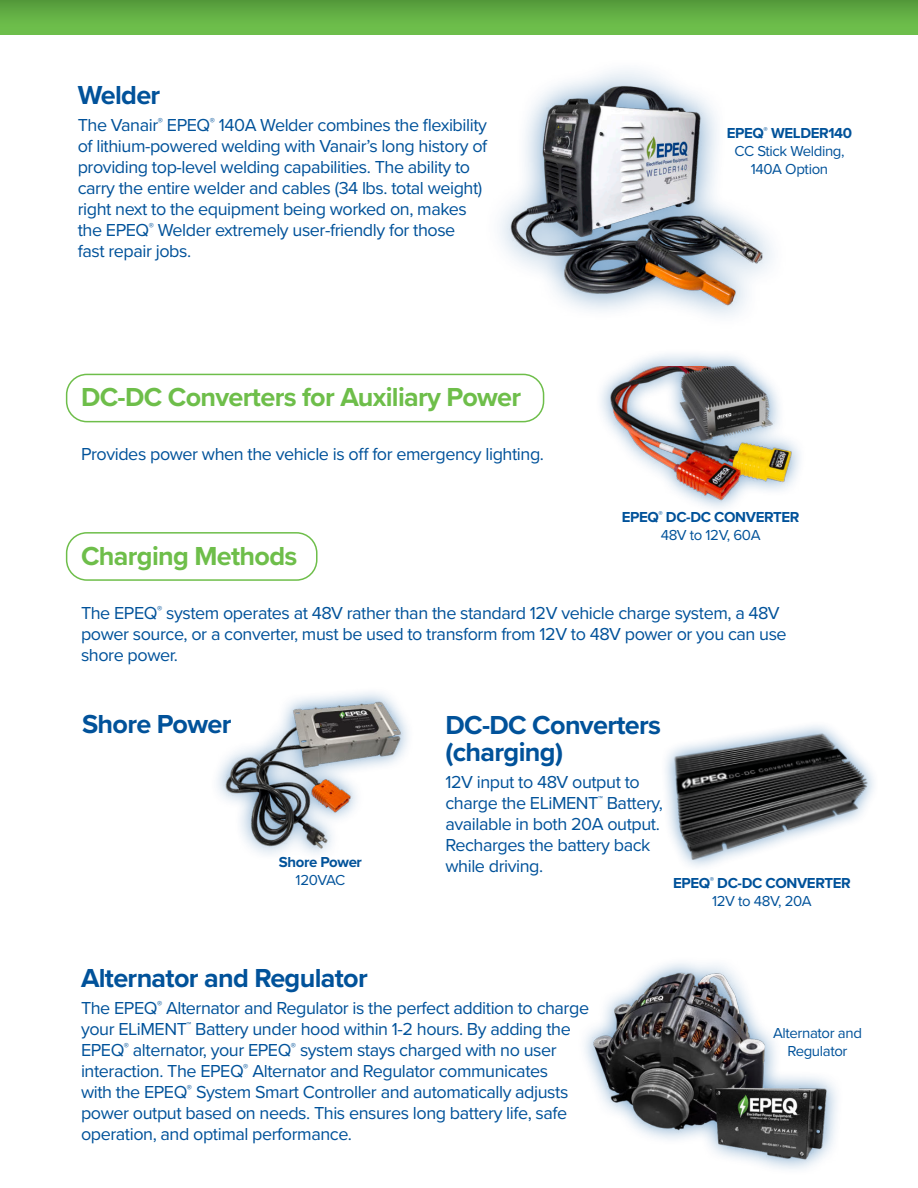
<style>
.page{position:relative;width:918px;height:1188px;background:#fff}
.page>*{position:absolute;margin:0;border:0;box-sizing:border-box;transform-origin:0 0}
.t1{font:700 27px/27px "Proxima Nova";letter-spacing:-.025em;color:#01529a}
.t2{font:700 27px "Proxima Nova";letter-spacing:-.025em;color:#6ebe4a}
.t3{font:18px/21px "Proxima Nova";letter-spacing:-.025em;color:#01529a}
.t4{font:700 15px/18px "Proxima Nova";letter-spacing:-.025em;color:#01529a;text-align:center}
.t5{font:15px/18px "Proxima Nova";letter-spacing:-.025em;color:#01529a;text-align:center}
.s1{font-weight:700}
.s2{font-weight:400}
</style>
<div class="page">
<div style="left:0;top:0;width:918px;height:34px;background:linear-gradient(to bottom,#569c3c,#71c44d)"></div>
<img style="left:585px;top:966px;width:252px;height:199px">
<img style="left:665px;top:725px;width:209px;height:137px">
<div style="left:594px;top:349px;width:213px;height:166px;background:#01529a;opacity:.6"></div>
<img style="left:603px;top:366px;width:204px;height:149px">
<div style="left:66px;top:532px;width:252px;height:49px;border:2px solid #6ebe4a;border-radius:20px"></div>
<div style="left:66px;top:374px;width:478px;height:48px;border:2px solid #6ebe4a;border-radius:20px"></div>
<img style="left:217px;top:692px;width:191px;height:163px">
<img style="left:499px;top:70px;width:274px;height:247px">
<h1 class="t1" style="left:78px;top:83px;width:84px">Welder</h1>
<p class="t3" style="left:78px;top:116px;width:411px">The Vanair<sup>®</sup> EPEQ<sup>®</sup> 140A Welder combines the flexibility of lithium-powered welding with Vanair’s long history of providing top-level welding capabilities. The ability to carry the entire welder and cables (34 lbs. total weight) right next to the equipment being worked on, makes the EPEQ<sup>®</sup> Welder extremely user-friendly for those<br>fast repair jobs.</p>
<p class="t5" style="left:727px;top:125px;width:127px"><span class="s1">EPEQ</span><sup>®</sup> <span class="s1">WELDER140<br></span>CC Stick Welding,<br>140A Option</p>
<h1 class="t2" style="left:81px;top:385px;width:442px">DC-DC Converters for Auxiliary Power</h1>
<p class="t3" style="left:81px;top:444px;width:465px">Provides power when the vehicle is off for emergency lighting.</p>
<p class="t4" style="left:622px;top:509px;width:179px">EPEQ<sup>®</sup> DC-DC CONVERTER<br><span class="s2">48V to 12V, 60A</span></p>
<h1 class="t2" style="left:81px;top:545px;width:218px">Charging Methods</h1>
<p class="t3" style="left:81px;top:604px;width:707px">The EPEQ<sup>®</sup> system operates at 48V rather than the standard 12V vehicle charge system, a 48V power source, or a converter, must be used to transform from 12V to 48V power or you can use shore power.</p>
<h1 class="t1" style="left:82px;top:712px;width:151px">Shore Power</h1>
<p class="t4" style="left:279px;top:854px;width:85px">Shore Power</p>
<p class="t5" style="left:296px;top:872px;width:51px">120VAC</p>
<h1 class="t1" style="left:446px;top:713px;width:217px">DC-DC Converters (charging)</h1>
<p class="t3" style="left:446px;top:772px;width:219px">12V input to 48V output to charge the ELiMENT<sup>™</sup> Battery, available in both 20A output.<br>Recharges the battery back while driving.</p>
<p class="t4" style="left:673px;top:875px;width:179px">EPEQ<sup>®</sup> DC-DC CONVERTER<br><span class="s2">12V to 48V, 20A</span></p>
<h1 class="t1" style="left:81px;top:966px;width:288px">Alternator and Regulator</h1>
<p class="t3" style="left:81px;top:998px;width:510px">The EPEQ<sup>®</sup> Alternator and Regulator is the perfect addition to charge your ELiMENT<sup>™</sup> Battery under hood within 1-2 hours. By adding the EPEQ<sup>®</sup> alternator, your EPEQ<sup>®</sup> system stays charged with no user interaction. The EPEQ<sup>®</sup> Alternator and Regulator communicates<br>with the EPEQ<sup>®</sup> System Smart Controller and automatically adjusts power output based on needs. This ensures long battery life, safe operation, and optimal performance.</p>
<p class="t5" style="left:773px;top:1025px;width:90px">Alternator and<br>Regulator</p>
</div>
